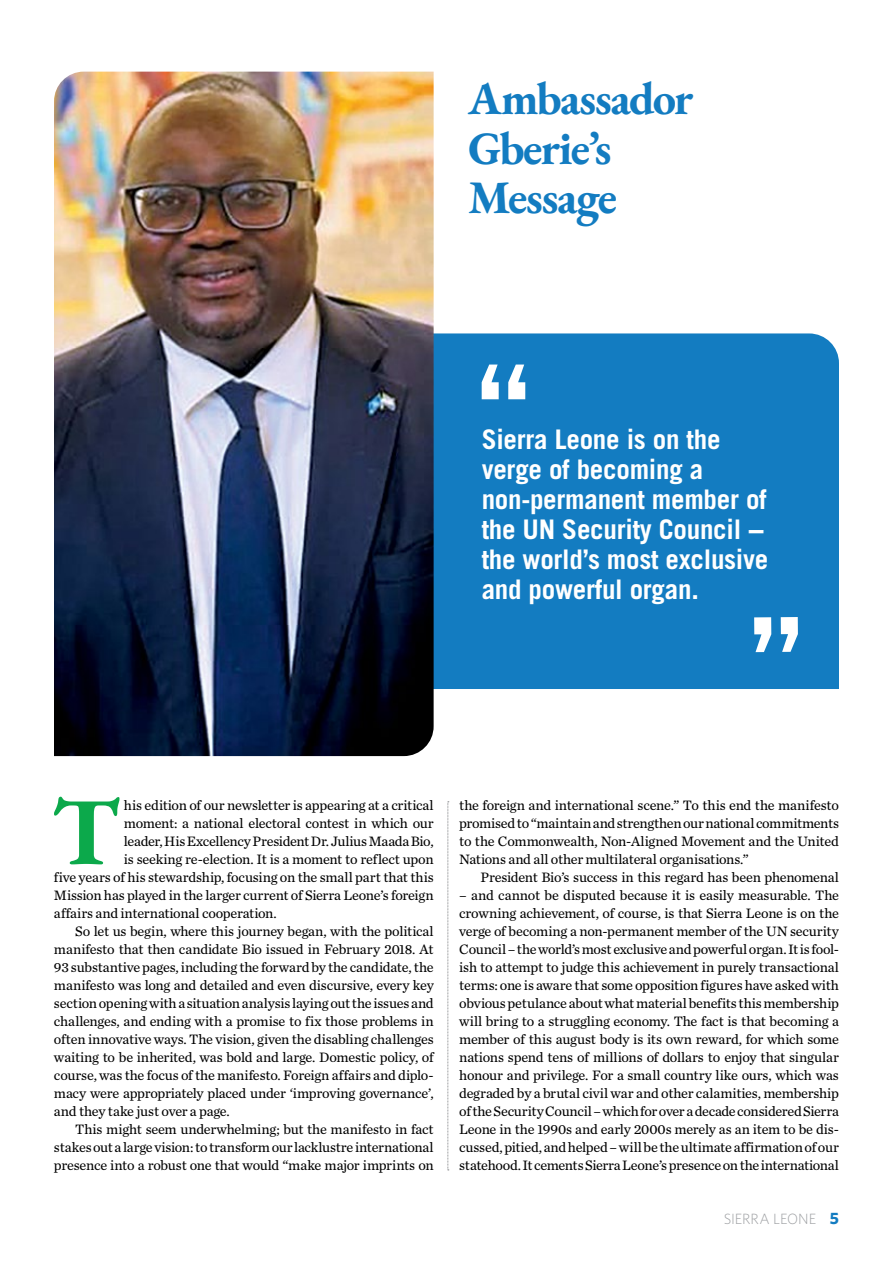
<style>
.page{position:relative;width:893px;height:1263px;background:#fff}
.page>*{position:absolute;margin:0;border:0;box-sizing:border-box;transform-origin:0 0}
.t1{font:700 96.45px "EB Garamond";color:#0ca94b}
.t2{font:700 46.5px/49.5px "EB Garamond";letter-spacing:-.03em;color:#137cc1}
.t3{font:700 27px/30px "Trade Gothic LT Std";letter-spacing:-.01em;color:#fff}
.t4{font:300 14.85px "Whitney";color:#9d9fa2}
.t5{font:14.25px/18px "Chronicle Text G2";letter-spacing:-.015em;color:#000;text-align:justify}
.s1{font-weight:700;font-size:16.5px;color:#137cc1}
</style>
<div class="page">
<div style="left:434px;top:333px;width:405px;height:356px;background:#137cc1"></div>
<img style="left:54px;top:72px;width:380px;height:684px">
<svg style="left:482px;top:365px;width:43px;height:34px"></svg>
<svg style="left:754px;top:617px;width:44px;height:35px"></svg>
<svg style="left:448px;top:801px;width:1px;height:370px"></svg>
<h2 class="t2" style="left:468px;top:74px;width:227px">Ambassador<br>Gberie’s<br>Message</h2>
<h3 class="t3" style="left:482px;top:424px;width:288px">Sierra Leone is on the verge of becoming a non-permanent member of the UN Security Council − the world’s most exclusive and powerful organ.</h3>
<h1 class="t1" style="left:52px;top:769px;width:69px">T</h1>
<p class="t5" style="left:124px;top:795px;width:311px">his edition of our newsletter is appearing at a critical</p>
<p class="t5" style="left:124px;top:813px;width:311px">moment: a national electoral contest in which our</p>
<p class="t5" style="left:124px;top:831px;width:311px">leader, His Excellency President Dr. Julius Maada Bio,</p>
<p class="t5" style="left:124px;top:849px;width:311px">is seeking re-election. It is a moment to reflect upon</p>
<p class="t5" style="left:54px;top:867px;width:381px">five years of his stewardship, focusing on the small part that this</p>
<p class="t5" style="left:54px;top:885px;width:381px">Mission has played in the larger current of Sierra Leone’s foreign</p>
<p class="t5" style="left:54px;top:903px;width:224px">affairs and international cooperation.</p>
<p class="t5" style="left:75px;top:921px;width:360px">So let us begin, where this journey began, with the political</p>
<p class="t5" style="left:54px;top:939px;width:381px">manifesto that then candidate Bio issued in February 2018. At</p>
<p class="t5" style="left:54px;top:957px;width:381px">93 substantive pages, including the forward by the candidate, the</p>
<p class="t5" style="left:54px;top:975px;width:381px">manifesto was long and detailed and even discursive, every key</p>
<p class="t5" style="left:54px;top:993px;width:381px">section opening with a situation analysis laying out the issues and</p>
<p class="t5" style="left:54px;top:1011px;width:381px">challenges, and ending with a promise to fix those problems in</p>
<p class="t5" style="left:54px;top:1029px;width:381px">often innovative ways. The vision, given the disabling challenges</p>
<p class="t5" style="left:54px;top:1047px;width:381px">waiting to be inherited, was bold and large. Domestic policy, of</p>
<p class="t5" style="left:54px;top:1065px;width:381px">course, was the focus of the manifesto. Foreign affairs and diplo-</p>
<p class="t5" style="left:54px;top:1083px;width:381px">macy were appropriately placed under ‘improving governance’,</p>
<p class="t5" style="left:54px;top:1101px;width:177px">and they take just over a page.</p>
<p class="t5" style="left:75px;top:1119px;width:360px">This might seem underwhelming; but the manifesto in fact</p>
<p class="t5" style="left:54px;top:1137px;width:381px">stakes out a large vision: to transform our lacklustre international</p>
<p class="t5" style="left:54px;top:1155px;width:381px">presence into a robust one that would “make major imprints on</p>
<p class="t5" style="left:459px;top:795px;width:381px">the foreign and international scene.” To this end the manifesto promised to “maintain and strengthen our national commitments to the Commonwealth, Non-Aligned Movement and the United Nations and all other multilateral organisations.”</p>
<p class="t5" style="left:480px;top:867px;width:360px">President Bio’s success in this regard has been phenomenal</p>
<p class="t5" style="left:459px;top:885px;width:381px">– and cannot be disputed because it is easily measurable. The crowning achievement, of course, is that Sierra Leone is on the verge of becoming a non-permanent member of the UN security Council – the world’s most exclusive and powerful organ. It is fool&shy;ish to attempt to judge this achievement in purely transactional terms: one is aware that some opposition figures have asked with obvious petulance about what material benefits this membership will bring to a struggling economy. The fact is that becoming a member of this august body is its own reward, for which some nations spend tens of millions of dollars to enjoy that singular honour and privilege. For a small country like ours, which was degraded by a brutal civil war and other calamities, membership of the Security Council – which for over a decade considered Sierra Leone in the 1990s and early 2000s merely as an item to be dis&shy;cussed, pitied, and helped – will be the ultimate affirmation of our statehood. It cements Sierra Leone’s presence on the international</p>
<p class="t4" style="left:724px;top:1209px;width:117px">SIERRA LEONE <span class="s1">5</span></p>
</div>
